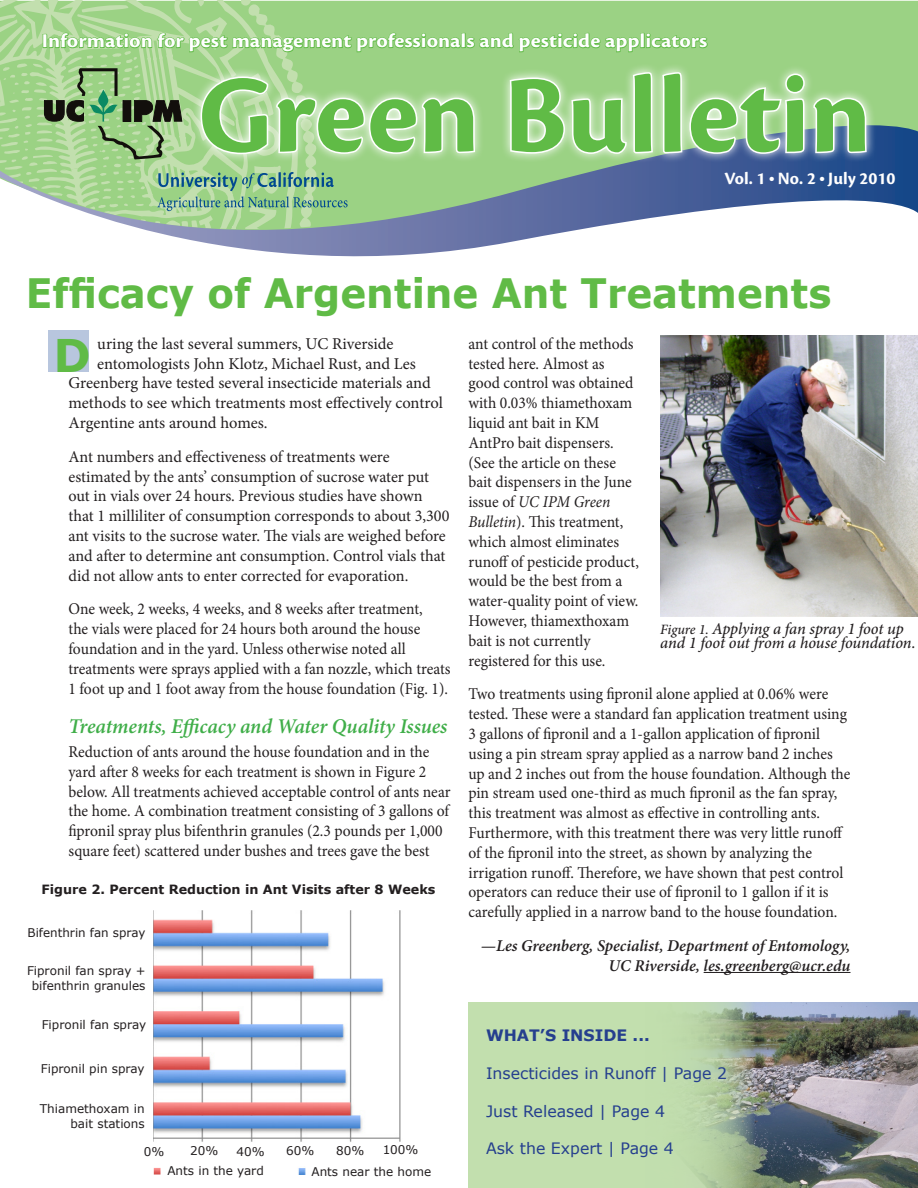
<style>
.page{position:relative;width:918px;height:1188px;background:#fff}
.page>*{position:absolute;margin:0;border:0;box-sizing:border-box;transform-origin:0 0}
.t1{font:700 114px "Cronos Pro";color:#60bb46}
.t2{font:700 45px "Verdana";color:#60bb46}
.Head_1{font:700 40.5px "Verdana";color:#60bb46;scale:.96 1}
.Subhead{font:italic 600 21px "Minion Pro";letter-spacing:-.005em;color:#40ae49}
.t3{font:700 20.25px "Cronos Pro";letter-spacing:.005em;color:#fff;scale:1.1 1}
.t4{font:700 18px "Cronos Pro";color:#fff}
.Body_text{font:16.5px/19.8px "Minion Pro";letter-spacing:-.005em;color:#231f20;scale:.95 1}
.Body_text-2{font:16.5px/19.8px "Minion Pro";letter-spacing:-.005em;color:#231f20}
.Body_text-3{font:16.5px/19.8px "Minion Pro";letter-spacing:-.005em;color:#221e1f;scale:.94 1}
.Byline{font:italic 600 16.5px/19.8px "Minion Pro";color:#231f20;text-align:right}
.Cutlines{font:italic 500 16.5px/14.2px "Minion Pro";letter-spacing:-.01em;color:#231f20}
.t5{font:15.75px "Verdana";color:#253f8e}
.t6{font:700 15.75px "Verdana";color:#253f8e}
.Warning{font:700 12.75px "Verdana";color:#231f20}
.t7{font:12px/14.4px "Verdana";color:#231f20;text-align:right}
.t8{font:6px "Zapf Dingbats ITC";color:#fff}
.s1{color:#231f20}
.s2{font-style:italic}
.s3{font-size:14.25px}
</style>
<div class="page">
<hr style="left:704px;top:972px;width:146px;height:1px;background:#231f20">
<div style="left:48px;top:331px;width:41px;height:41px;background:#b8c6de"></div>
<div style="left:806px;top:1px;width:112px;height:124px;background:#9bd284"></div>
<svg style="left:181px;top:125px;width:737px;height:132px"></svg>
<svg style="left:806px;top:62px;width:70px;height:101px;background:#85b58c"></svg>
<svg style="left:812px;top:96px;width:56px;height:59px"></svg>
<svg style="left:0;top:0;width:806px;height:238px;background:#a5cba0"></svg>
<img style="left:660px;top:335px;width:258px;height:281px">
<img style="left:756px;top:1003px;width:162px;height:185px">
<svg style="left:468px;top:1002px;width:288px;height:186px;background:#bbd6a9"></svg>
<img style="left:153px;top:910px;width:248px;height:232px">
<svg style="left:153px;top:1168px;width:8px;height:7px"></svg>
<svg style="left:298px;top:1168px;width:7px;height:7px"></svg>
<p class="t3" style="left:42px;top:29px;width:607px">Information for pest management professionals and pesticide applicators</p>
<p class="t1" style="left:198px;top:50px;width:675px">Green Bulletin</p>
<p class="t4" style="left:828px;top:168px;width:69px">July 2010</p>
<p class="t4" style="left:724px;top:168px;width:93px">Vol. 1 ● No. 2</p>
<p class="t8" style="left:820px;top:176px;width:6px">●</p>
<p class="Head_1" style="left:26px;top:267px;width:841px">Efficacy of Argentine Ant Treatments</p>
<p class="t2" style="left:54px;top:326px;width:39px">D</p>
<p class="Body_text-2" style="left:97px;top:334px;width:298px">uring the last several summers, UC Riverside</p>
<p class="Body_text-2" style="left:97px;top:353px;width:320px">entomologists John Klotz, Michael Rust, and Les</p>
<p class="Body_text-2" style="left:68px;top:373px;width:364px">Greenberg have tested several insecticide materials and</p>
<p class="Body_text-2" style="left:68px;top:393px;width:376px">methods to see which treatments most effectively control</p>
<p class="Body_text-2" style="left:68px;top:413px;width:201px">Argentine ants around homes.</p>
<p class="Body_text-2" style="left:68px;top:447px;width:383px">Ant numbers and effectiveness of treatments were estimated by the ants’ consumption of sucrose water put out in vials over 24 hours. Previous studies have shown that 1 milliliter of consumption corresponds to about 3,300 ant visits to the sucrose water. The vials are weighed before and after to determine ant consumption. Control vials that did not allow ants to enter corrected for evaporation.</p>
<p class="Body_text-3" style="left:68px;top:599px;width:408px"><span class="s1">One week, 2 weeks, 4 weeks, and 8 weeks after treatment,<br>the vials were placed for 24 hours both around the house foundation and in the yard.</span> Unless otherwise noted all treatments were sprays applied with a fan nozzle, which treats 1 foot up and 1 foot away from the house foundation (Fig. 1).</p>
<p class="Subhead" style="left:68px;top:711px;width:380px">Treatments, Efficacy and Water Quality Issues</p>
<p class="Body_text" style="left:68px;top:742px;width:404px">Reduction of ants around the house foundation and in the yard after 8 weeks for each treatment is shown in Figure 2 below. All treatments achieved acceptable control of ants near the home. A combination treatment consisting of 3 gallons of fipronil spray plus bifenthrin granules (2.3 pounds per 1,000 square feet) scattered under bushes and trees gave the best</p>
<p class="Body_text" style="left:468px;top:334px;width:181px">ant control of the methods tested here. Almost as good control was obtained with 0.03% thiamethoxam liquid ant bait in KM<br>AntPro bait dispensers. (See the article on these bait dispensers in the June issue of <span class="s2">UC IPM Green<br>Bulletin</span>). This treatment, which almost eliminates runoff of pesticide product, would be the best from a water-quality point of view.<br>However, thiamexthoxam bait is not currently registered for this use.</p>
<p class="Body_text" style="left:468px;top:684px;width:404px">Two treatments using fipronil alone applied at 0.06% were tested. These were a standard fan application treatment using 3 gallons of fipronil and a 1-gallon application of fipronil using a pin stream spray applied as a narrow band 2 inches up and 2 inches out from the house foundation. Although the pin stream used one-third as much fipronil as the fan spray, this treatment was almost as effective in controlling ants.<br>Furthermore, with this treatment there was very little runoff of the fipronil into the street, as shown by analyzing the irrigation runoff. Therefore, we have shown that pest control operators can reduce their use of fipronil to 1 gallon if it is carefully applied in a narrow band to the house foundation.</p>
<p class="Byline" style="left:481px;top:936px;width:371px">—Les Greenberg, Specialist, Department of Entomology,<br>UC Riverside, les.greenberg@ucr.edu</p>
<p class="Cutlines" style="left:660px;top:621px;width:257px"><span class="s3">Figure 1.</span> Applying a fan spray 1 foot up and 1 foot out from a house foundation.</p>
<p class="Warning" style="left:42px;top:881px;width:395px">Figure 2. Percent Reduction in Ant Visits after 8 Weeks</p>
<p class="t7" style="left:28px;top:925px;width:119px">Bifenthrin fan spray</p>
<p class="t7" style="left:27px;top:964px;width:120px;text-align:center">Fipronil fan spray + bifenthrin granules</p>
<p class="t7" style="left:42px;top:1017px;width:106px">Fipronil fan spray</p>
<p class="t7" style="left:41px;top:1062px;width:105px">Fipronil pin spray</p>
<p class="t7" style="left:40px;top:1102px;width:106px">Thiamethoxam in bait stations</p>
<p class="t6" style="left:486px;top:1025px;width:165px">WHAT’S INSIDE ...</p>
<p class="t5" style="left:486px;top:1063px;width:243px">Insecticides in Runoff | Page 2</p>
<p class="t5" style="left:486px;top:1101px;width:181px">Just Released | Page 4</p>
<p class="t7" style="left:144px;top:1145px;width:22px">0%</p>
<p class="t7" style="left:190px;top:1144px;width:30px">20%</p>
<p class="t7" style="left:237px;top:1145px;width:30px">40%</p>
<p class="t7" style="left:286px;top:1144px;width:30px">60%</p>
<p class="t7" style="left:336px;top:1144px;width:30px">80%</p>
<p class="t7" style="left:383px;top:1143px;width:37px">100%</p>
<p class="t5" style="left:486px;top:1139px;width:189px">Ask the Expert | Page 4</p>
<p class="t7" style="left:167px;top:1163px;width:98px">Ants in the yard</p>
<p class="t7" style="left:311px;top:1164px;width:121px">Ants near the home</p>
</div>
